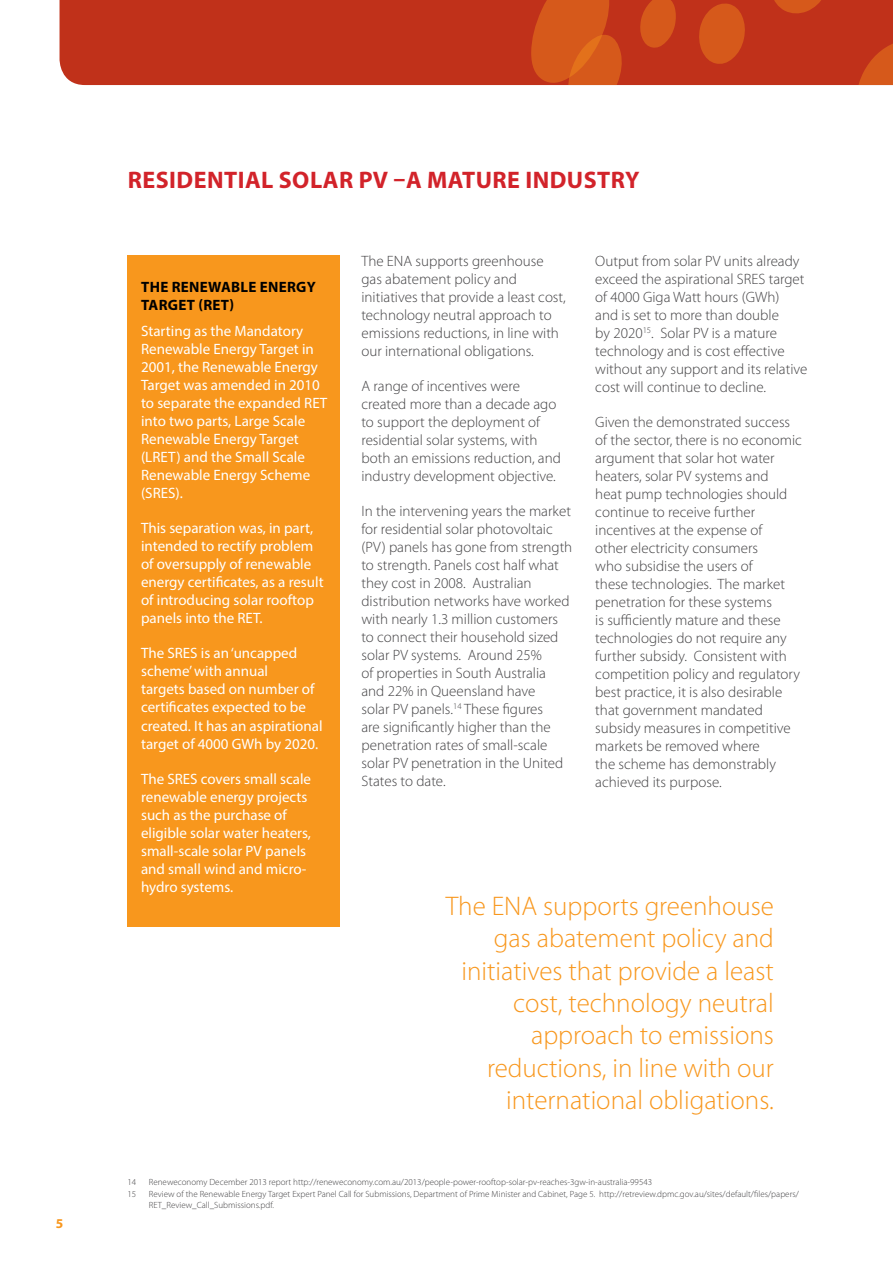
<style>
.page{position:relative;width:893px;height:1263px;background:#fff}
.page>*{position:absolute;margin:0;border:0;box-sizing:border-box;transform-origin:0 0}
.t1{font:300 27px/32.4px "Myriad Pro";color:#f8971d;text-align:right}
.t2{font:700 24px "Myriad Pro";letter-spacing:.02em;color:#d2232a}
.t3{font:300 15px/18px "Myriad Pro";color:#414042}
.t4{font:15px/18px "Myriad Pro";color:#fff}
.t5{font:700 15px/18px "Myriad Pro";letter-spacing:.02em;color:#000}
.t6{font:700 13.5px "Myriad Pro";color:#f8971d}
.t7{font:300 9px/10.5px "Myriad Pro";color:#414042}
</style>
<div class="page">
<div style="left:60px;top:0;width:833px;height:85px;background:#c0311a"></div>
<svg style="left:531px;top:0;width:92px;height:85px;background:#d3531a"></svg>
<svg style="left:855px;top:37px;width:38px;height:48px;background:#cb451a"></svg>
<svg style="left:640px;top:0;width:36px;height:48px;background:#d1501a"></svg>
<svg style="left:698px;top:3px;width:48px;height:62px;background:#cf4d1a"></svg>
<svg style="left:769px;top:0;width:61px;height:14px"></svg>
<div style="left:128px;top:255px;width:212px;height:672px;background:#f8971d"></div>
<p class="t6" style="left:56px;top:1215px;width:9px">5</p>
<h2 class="t2" style="left:128px;top:164px;width:513px">RESIDENTIAL SOLAR PV –A MATURE INDUSTRY</h2>
<p class="t5" style="left:141px;top:277px;width:176px">THE RENEWABLE ENERGY<br>TARGET (RET)</p>
<p class="t4" style="left:141px;top:322px;width:188px">Starting as the Mandatory<br>Renewable Energy Target in<br>2001, the Renewable Energy<br>Target was amended in 2010 to separate the expanded RET into two parts, Large Scale<br>Renewable Energy Target (LRET) and the Small Scale<br>Renewable Energy Scheme (SRES).</p>
<p class="t4" style="left:141px;top:519px;width:184px">This separation was, in part, intended to rectify problem of oversupply of renewable energy certificates, as a result of introducing solar rooftop panels into the RET.</p>
<p class="t4" style="left:141px;top:644px;width:183px">The SRES is an ‘uncapped scheme’ with annual<br>targets based on number of certificates expected to be created. It has an aspirational target of 4000 GWh by 2020.</p>
<p class="t4" style="left:141px;top:769px;width:172px">The SRES covers small scale renewable energy projects such as the purchase of eligible solar water heaters, small-scale solar PV panels and small wind and micro&shy;hydro systems.</p>
<p class="t3" style="left:361px;top:252px;width:206px">The ENA supports greenhouse gas abatement policy and initiatives that provide a least cost, technology neutral approach to emissions reductions, in line with our international obligations.</p>
<p class="t3" style="left:361px;top:377px;width:201px">A range of incentives were created more than a decade ago to support the deployment of residential solar systems, with both an emissions reduction, and industry development objective.</p>
<p class="t3" style="left:361px;top:502px;width:212px">In the intervening years the market for residential solar photovoltaic (PV) panels has gone from strength to strength. Panels cost half what they cost in 2008. Australian distribution networks have worked with nearly 1.3 million customers to connect their household sized solar PV systems. Around 25%<br>of properties in South Australia and 22% in Queensland have<br>solar PV panels.<sup>14</sup> These figures<br>are significantly higher than the penetration rates of small-scale solar PV penetration in the United<br>States to date.</p>
<p class="t3" style="left:595px;top:252px;width:214px">Output from solar PV units already exceed the aspirational SRES target of 4000 Giga Watt hours (GWh)<br>and is set to more than double<br>by 2020<sup>15</sup>. Solar PV is a mature technology and is cost effective without any support and its relative cost will continue to decline.</p>
<p class="t3" style="left:595px;top:413px;width:208px">Given the demonstrated success of the sector, there is no economic argument that solar hot water heaters, solar PV systems and<br>heat pump technologies should continue to receive further incentives at the expense of<br>other electricity consumers<br>who subsidise the users of<br>these technologies. The market penetration for these systems<br>is sufficiently mature and these technologies do not require any further subsidy. Consistent with competition policy and regulatory best practice, it is also desirable that government mandated subsidy measures in competitive markets be removed where<br>the scheme has demonstrably achieved its purpose.</p>
<h1 class="t1" style="left:446px;top:889px;width:330px">The ENA supports greenhouse gas abatement policy and initiatives that provide a least cost, technology neutral approach to emissions reductions, in line with our international obligations.</h1>
<p class="t7" style="left:128px;top:1176px;width:10px">14</p>
<p class="t7" style="left:149px;top:1176px;width:505px">Reneweconomy December 2013 report http://reneweconomy.com.au/2013/people-power-rooftop-solar-pv-reaches-3gw-in-australia-99543</p>
<p class="t7" style="left:128px;top:1189px;width:10px">15</p>
<p class="t7" style="left:149px;top:1189px;width:651px">Review of the Renewable Energy Target Expert Panel Call for Submissions, Department of Prime Minister and Cabinet, Page 5. http://retreview.dpmc.gov.au/sites/default/files/papers/<br>RET_Review_Call_Submissions.pdf.</p>
</div>
